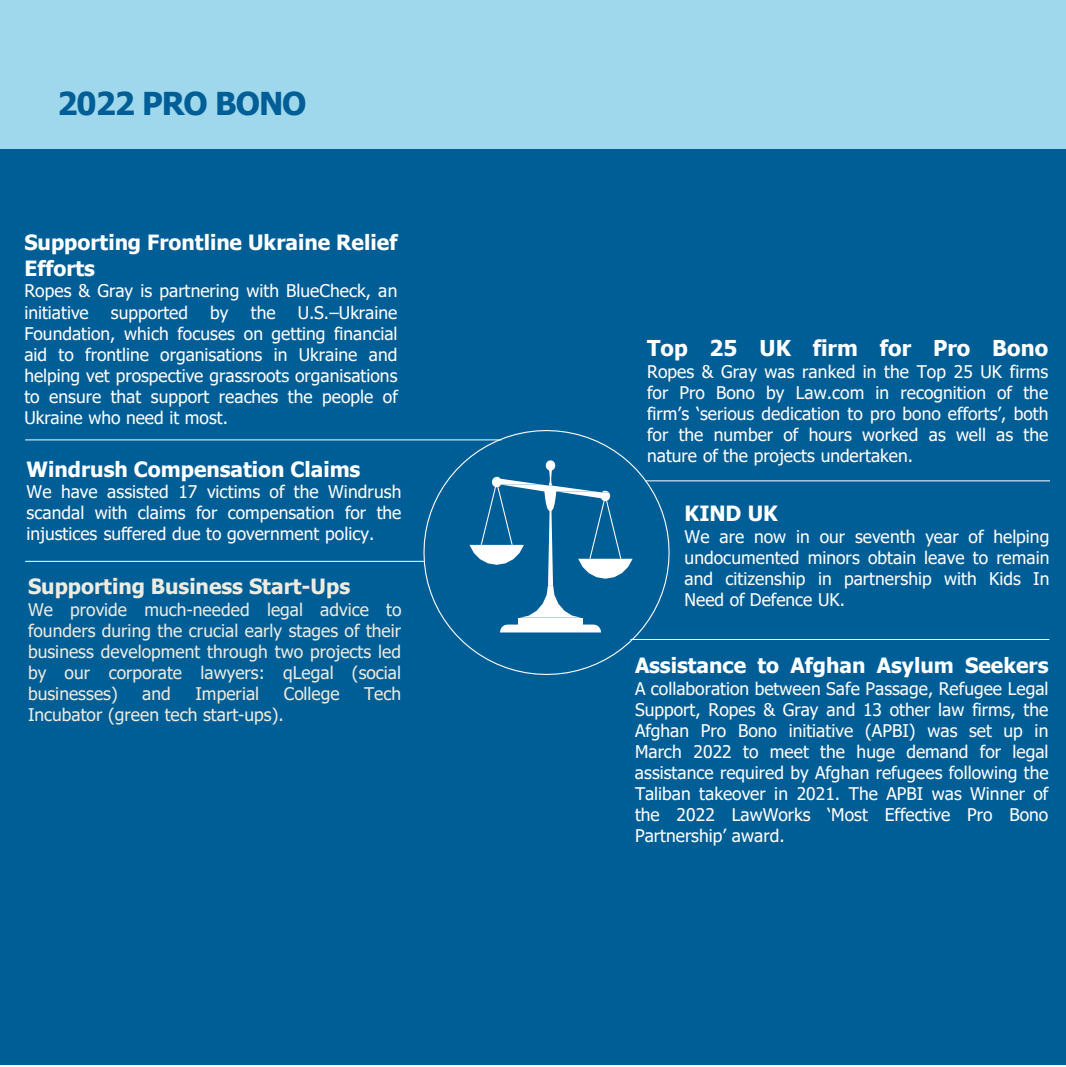
<style>
.page{position:relative;width:1066px;height:1067px;background:#fff}
.page>*{position:absolute;margin:0;border:0;box-sizing:border-box;transform-origin:0 0}
.t1{font:700 31.5px "Tahoma";letter-spacing:-.03em;color:#005e96}
.t2{font:700 21.88px "Tahoma";color:#fff}
.t3{font:700 21px/25.2px "Tahoma";color:#fff}
.t4{font:700 21px "Tahoma";color:#eeece1}
.t5{font:17.5px/21px "Tahoma";color:#fff;text-align:justify}
.t6{font:17.5px/21px "Tahoma";color:#eeece1;text-align:justify}
</style>
<div class="page">
<div style="left:0;top:145px;width:1066px;height:920px;background:#005e96"></div>
<div style="left:0;top:0;width:1066px;height:149px;background:#9fd7ed"></div>
<hr style="left:25px;top:439px;width:476px;height:1px;background:#fff">
<hr style="left:630px;top:639px;width:419px;height:1px;background:#fff">
<svg style="left:423px;top:430px;width:247px;height:245px"></svg>
<svg style="left:462px;top:460px;width:185px;height:194px"></svg>
<hr style="left:25px;top:561px;width:399px;height:1px;background:#fff">
<hr style="left:645px;top:480px;width:405px;height:1px;background:#fff">
<p class="t1" style="left:58px;top:82px;width:250px">2022 PRO BONO</p>
<p class="t3" style="left:24px;top:231px;width:375px">Supporting Frontline Ukraine Relief<br>Efforts</p>
<p class="t5" style="left:24px;top:281px;width:375px">Ropes &amp; Gray is partnering with BlueCheck, an initiative</p>
<p class="t5" style="left:24px;top:303px;width:375px;text-indent:273px">U.S.–Ukraine Foundation, which focuses on getting financial aid to frontline organisations in Ukraine and helping vet prospective grassroots organisations to ensure that support reaches the people of Ukraine who need it most.</p>
<p class="t5" style="left:111px;top:303px;width:79px">supported</p>
<p class="t5" style="left:210px;top:303px;width:20px">by</p>
<p class="t5" style="left:251px;top:303px;width:26px">the</p>
<p class="t3" style="left:27px;top:457px;width:335px">Windrush Compensation Claims</p>
<p class="t5" style="left:27px;top:482px;width:376px">We have assisted 17 victims of the Windrush scandal with claims for compensation for the injustices suffered due to government policy.</p>
<p class="t4" style="left:28px;top:571px;width:324px">Supporting Business Start-Ups</p>
<p class="t6" style="left:28px;top:600px;width:375px">We provide much-needed legal advice to founders during the crucial early stages of their business development through two projects led by our corporate lawyers: qLegal (social businesses)</p>
<p class="t6" style="left:142px;top:684px;width:30px">and</p>
<p class="t6" style="left:195px;top:684px;width:65px">Imperial</p>
<p class="t6" style="left:284px;top:684px;width:57px">College</p>
<p class="t6" style="left:364px;top:684px;width:39px">Tech</p>
<p class="t6" style="left:28px;top:705px;width:257px">Incubator (green tech start-ups).</p>
<p class="t2" style="left:647px;top:332px;width:403px">Top 25 UK firm for Pro Bono</p>
<p class="t5" style="left:647px;top:362px;width:403px">Ropes &amp; Gray was ranked in the Top 25 UK firms for Pro Bono by Law.com in recognition of the firm’s ‘serious dedication to pro bono efforts’, both for the number of hours worked as well as the nature of the projects undertaken.</p>
<p class="t3" style="left:684px;top:502px;width:95px">KIND UK</p>
<p class="t5" style="left:684px;top:527px;width:366px">We are now in our seventh year of helping undocumented minors obtain leave to remain and citizenship in partnership with Kids In Need of Defence UK.</p>
<p class="t3" style="left:635px;top:654px;width:415px">Assistance to Afghan Asylum Seekers</p>
<p class="t5" style="left:635px;top:679px;width:415px">A collaboration between Safe Passage, Refugee Legal Support, Ropes &amp; Gray and 13 other law firms, the Afghan Pro Bono initiative (APBI) was set up in March 2022 to meet the huge demand for legal assistance required by Afghan refugees following the Taliban takeover in 2021. The APBI was Winner of the 2022 LawWorks ‘Most Effective Pro Bono Partnership’ award.</p>
</div>
